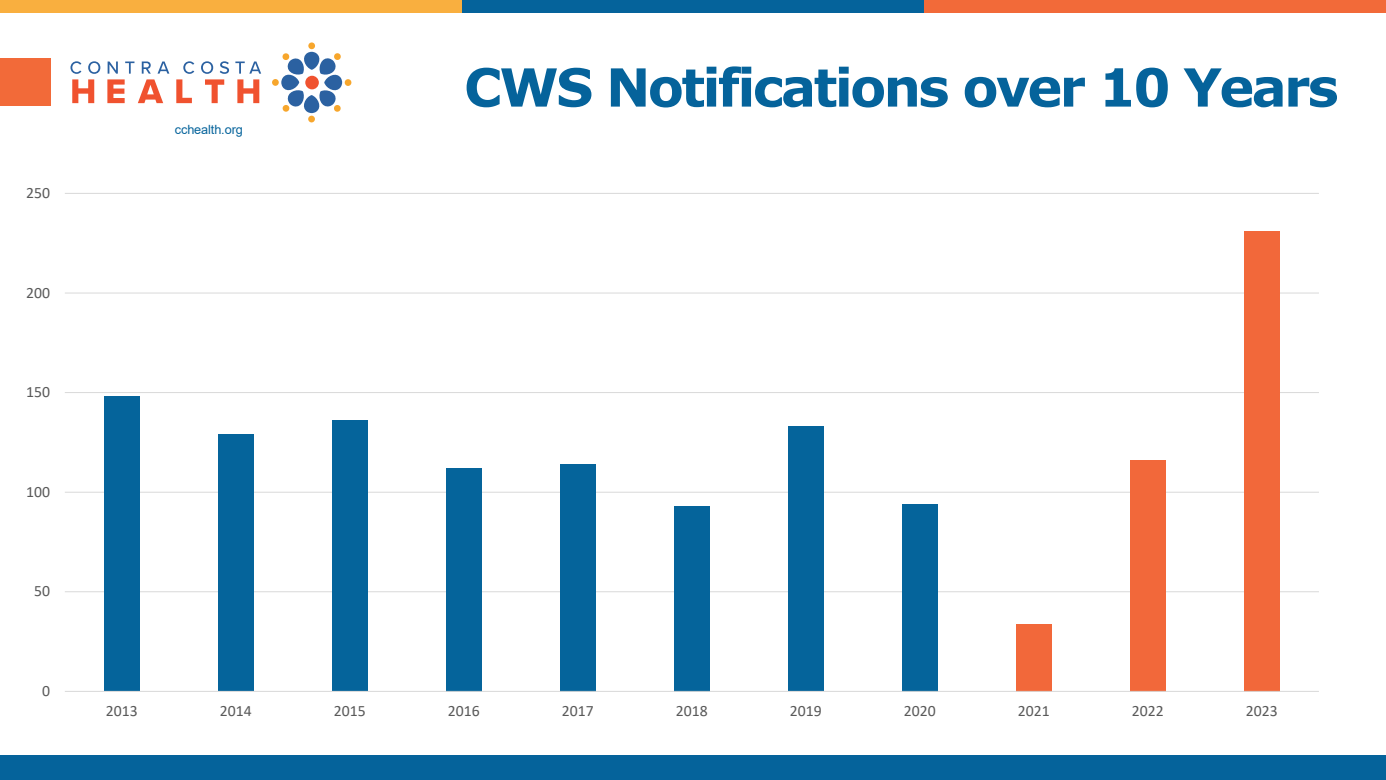
<style>
.page{position:relative;width:1386px;height:780px;background:#fff}
.page>*{position:absolute;margin:0;border:0;box-sizing:border-box;transform-origin:0 0}
.t1{font:700 52.5px "Verdana";letter-spacing:-.05em;color:#05639b}
.t2{font:15.75px "Calibri";color:#595959}
.t3{font:12.69px "Arial";letter-spacing:-.01em;color:#05639b}
</style>
<div class="page">
<div style="left:0;top:59px;width:50px;height:47px;background:#f26a39"></div>
<div style="left:0;top:755px;width:1385px;height:24px;background:#05639b"></div>
<div style="left:0;top:0;width:461px;height:12px;background:#f9af3f"></div>
<div style="left:462px;top:0;width:461px;height:12px;background:#05639b"></div>
<div style="left:924px;top:0;width:461px;height:12px;background:#f26a39"></div>
<svg style="left:70px;top:61px;width:30px;height:42px"></svg>
<svg style="left:107px;top:61px;width:62px;height:42px"></svg>
<svg style="left:176px;top:61px;width:18px;height:42px"></svg>
<svg style="left:201px;top:61px;width:28px;height:42px"></svg>
<svg style="left:235px;top:61px;width:26px;height:42px"></svg>
<div style="left:308px;top:42px;width:7px;height:7px;background:#f7a62c;border-radius:50%"></div>
<div style="left:344px;top:79px;width:7px;height:7px;background:#f7a62c;border-radius:50%"></div>
<div style="left:308px;top:116px;width:7px;height:6px;background:#f7a62c;border-radius:50%"></div>
<div style="left:272px;top:79px;width:7px;height:7px;background:#f7a62c;border-radius:50%"></div>
<svg style="left:281px;top:52px;width:61px;height:61px"></svg>
<hr style="left:65px;top:591px;width:1253px;height:1px;background:#d9d9d9">
<hr style="left:65px;top:491px;width:1253px;height:1px;background:#d9d9d9">
<hr style="left:65px;top:392px;width:1253px;height:1px;background:#d9d9d9">
<hr style="left:65px;top:292px;width:1253px;height:1px;background:#d9d9d9">
<hr style="left:65px;top:193px;width:1253px;height:1px;background:#d9d9d9">
<div style="left:104px;top:396px;width:36px;height:295px;background:#05649b"></div>
<div style="left:218px;top:434px;width:36px;height:257px;background:#05649b"></div>
<div style="left:332px;top:420px;width:36px;height:271px;background:#05649b"></div>
<div style="left:446px;top:468px;width:35px;height:223px;background:#05649b"></div>
<div style="left:560px;top:464px;width:35px;height:227px;background:#05649b"></div>
<div style="left:674px;top:506px;width:35px;height:185px;background:#05649b"></div>
<div style="left:788px;top:426px;width:35px;height:265px;background:#05649b"></div>
<div style="left:902px;top:504px;width:35px;height:187px;background:#05649b"></div>
<div style="left:1015px;top:623px;width:36px;height:68px;background:#f2683a"></div>
<div style="left:1129px;top:460px;width:36px;height:231px;background:#f2683a"></div>
<div style="left:1243px;top:231px;width:36px;height:460px;background:#f2683a"></div>
<hr style="left:65px;top:690px;width:1253px;height:1px;background:#d9d9d9">
<p class="t2" style="left:26px;top:182px;width:25px">250</p>
<p class="t2" style="left:26px;top:281px;width:25px">200</p>
<p class="t2" style="left:26px;top:381px;width:25px">150</p>
<p class="t2" style="left:26px;top:480px;width:25px">100</p>
<p class="t2" style="left:34px;top:580px;width:17px">50</p>
<p class="t2" style="left:42px;top:679px;width:9px">0</p>
<p class="t3" style="left:175px;top:120px;width:70px">cchealth.org</p>
<h2 class="t1" style="left:464px;top:50px;width:876px">CWS Notifications over 10 Years</h2>
<p class="t2" style="left:106px;top:700px;width:33px">2013</p>
<p class="t2" style="left:220px;top:700px;width:33px">2014</p>
<p class="t2" style="left:334px;top:700px;width:33px">2015</p>
<p class="t2" style="left:448px;top:700px;width:33px">2016</p>
<p class="t2" style="left:562px;top:700px;width:33px">2017</p>
<p class="t2" style="left:675px;top:700px;width:33px">2018</p>
<p class="t2" style="left:789px;top:700px;width:33px">2019</p>
<p class="t2" style="left:903px;top:700px;width:33px">2020</p>
<p class="t2" style="left:1017px;top:700px;width:33px">2021</p>
<p class="t2" style="left:1131px;top:700px;width:33px">2022</p>
<p class="t2" style="left:1245px;top:700px;width:33px">2023</p>
</div>
